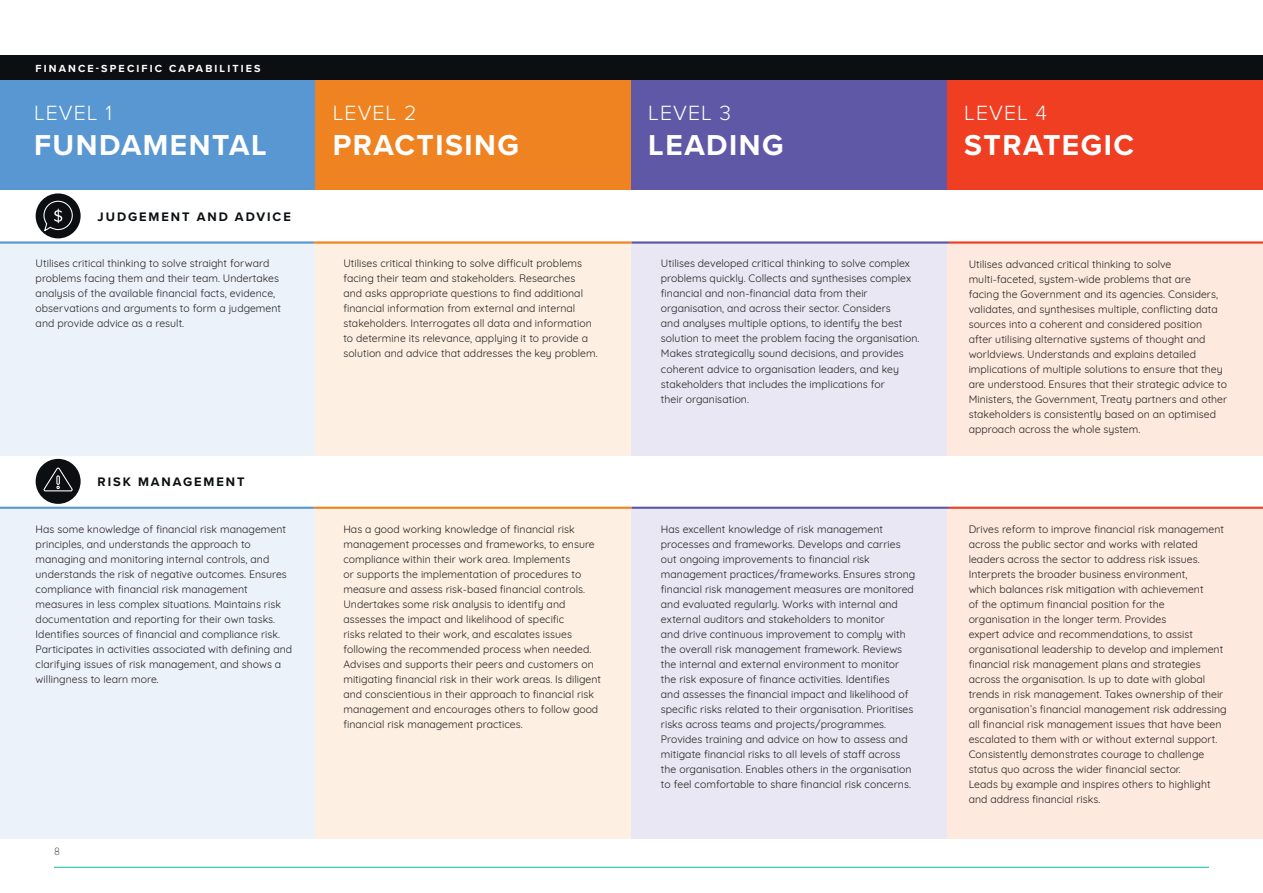
<style>
.page{position:relative;width:1263px;height:893px;background:#fff}
.page>*{position:absolute;margin:0;border:0;box-sizing:border-box;transform-origin:0 0}
.t1{font:700 29.85px "Proxima Nova";letter-spacing:.05em;color:#fff}
.t2{font:300 21.3px "Proxima Nova";letter-spacing:.05em;color:#fff}
.t3{font:700 12.75px "Proxima Nova";letter-spacing:.15em;color:#0c0f11}
.t4{font:700 10.65px "Proxima Nova";letter-spacing:.2em;color:#fff}
.t5{font:10.5px/15px "Quicksand";letter-spacing:.005em;color:#231f20}
.t6{font:300 10.5px "Quicksand";color:#231f20}
</style>
<div class="page">
<hr style="left:54px;top:867px;width:1155px;height:1px;background:#11baa6">
<div style="left:0;top:189px;width:316px;height:650px;background:#ecf2f9"></div>
<div style="left:316px;top:189px;width:315px;height:650px;background:#fdf0e2"></div>
<div style="left:631px;top:189px;width:316px;height:650px;background:#e8e7f3"></div>
<div style="left:947px;top:189px;width:316px;height:650px;background:#fde9de"></div>
<div style="left:0;top:33px;width:316px;height:157px;background:#5897d1"></div>
<div style="left:316px;top:33px;width:315px;height:157px;background:#ef8322"></div>
<div style="left:631px;top:33px;width:316px;height:157px;background:#5e58a6"></div>
<div style="left:947px;top:33px;width:316px;height:157px;background:#ef3e22"></div>
<div style="left:0;top:0;width:1263px;height:56px;background:#fff"></div>
<div style="left:0;top:55px;width:1263px;height:25px;background:#0c0f11"></div>
<div style="left:0;top:190px;width:1263px;height:51px;background:#fff"></div>
<div style="left:36px;top:193px;width:45px;height:45px;background:#0c0f11;border-radius:50%"></div>
<svg style="left:43px;top:200px;width:30px;height:33px"></svg>
<hr style="left:0;top:241px;width:314px;height:3px;background:#5897d1">
<hr style="left:949px;top:241px;width:314px;height:3px;background:#ef3e22">
<hr style="left:631px;top:241px;width:318px;height:3px;background:#5e58a6">
<hr style="left:314px;top:241px;width:317px;height:3px;background:#ef8322">
<div style="left:0;top:456px;width:1263px;height:51px;background:#fff"></div>
<div style="left:36px;top:459px;width:45px;height:45px;background:#0c0f11;border-radius:50%"></div>
<svg style="left:43px;top:467px;width:30px;height:25px"></svg>
<hr style="left:0;top:507px;width:314px;height:2px;background:#5897d1">
<hr style="left:949px;top:507px;width:314px;height:2px;background:#ef3e22">
<hr style="left:631px;top:507px;width:318px;height:2px;background:#5e58a6">
<hr style="left:314px;top:507px;width:317px;height:2px;background:#ef8322">
<p class="t4" style="left:36px;top:60px;width:226px">FINANCE-SPECIFIC CAPABILITIES</p>
<h2 class="t2" style="left:34px;top:97px;width:79px">LEVEL 1</h2>
<h1 class="t1" style="left:34px;top:122px;width:234px">FUNDAMENTAL</h1>
<p class="t3" style="left:98px;top:207px;width:195px">JUDGEMENT AND ADVICE</p>
<h2 class="t2" style="left:333px;top:97px;width:85px">LEVEL 2</h2>
<h1 class="t1" style="left:333px;top:122px;width:188px">PRACTISING</h1>
<h2 class="t2" style="left:648px;top:97px;width:84px">LEVEL 3</h2>
<h1 class="t1" style="left:648px;top:122px;width:137px">LEADING</h1>
<h2 class="t2" style="left:964px;top:97px;width:84px">LEVEL 4</h2>
<h1 class="t1" style="left:964px;top:122px;width:171px">STRATEGIC</h1>
<p class="t5" style="left:36px;top:255px;width:247px">Utilises critical thinking to solve straight forward problems facing them and their team. Undertakes analysis of the available financial facts, evidence, observations and arguments to form a judgement and provide advice as a result.</p>
<p class="t5" style="left:343px;top:255px;width:256px">Utilises critical thinking to solve difficult problems facing their team and stakeholders. Researches<br>and asks appropriate questions to find additional financial information from external and internal stakeholders. Interrogates all data and information to determine its relevance, applying it to provide a solution and advice that addresses the key problem.</p>
<p class="t5" style="left:661px;top:255px;width:260px">Utilises developed critical thinking to solve complex problems quickly. Collects and synthesises complex financial and non-financial data from their organisation, and across their sector. Considers<br>and analyses multiple options, to identify the best solution to meet the problem facing the organisation.<br>Makes strategically sound decisions, and provides coherent advice to organisation leaders, and key stakeholders that includes the implications for<br>their organisation.</p>
<p class="t5" style="left:969px;top:255px;width:260px">Utilises advanced critical thinking to solve multi‑faceted, system-wide problems that are<br>facing the Government and its agencies. Considers, validates, and synthesises multiple, conflicting data sources into a coherent and considered position after utilising alternative systems of thought and worldviews. Understands and explains detailed implications of multiple solutions to ensure that they are understood. Ensures that their strategic advice to Ministers, the Government, Treaty partners and other stakeholders is consistently based on an optimised approach across the whole system.</p>
<p class="t3" style="left:98px;top:472px;width:148px">RISK MANAGEMENT</p>
<p class="t5" style="left:36px;top:520px;width:258px">Has some knowledge of financial risk management principles, and understands the approach to managing and monitoring internal controls, and understands the risk of negative outcomes. Ensures compliance with financial risk management measures in less complex situations. Maintains risk documentation and reporting for their own tasks.<br>Identifies sources of financial and compliance risk.<br>Participates in activities associated with defining and clarifying issues of risk management, and shows a willingness to learn more.</p>
<p class="t5" style="left:343px;top:521px;width:259px">Has a good working knowledge of financial risk management processes and frameworks, to ensure compliance within their work area. Implements<br>or supports the implementation of procedures to measure and assess risk-based financial controls.<br>Undertakes some risk analysis to identify and assesses the impact and likelihood of specific<br>risks related to their work, and escalates issues following the recommended process when needed.<br>Advises and supports their peers and customers on mitigating financial risk in their work areas. Is diligent and conscientious in their approach to financial risk management and encourages others to follow good financial risk management practices.</p>
<p class="t5" style="left:661px;top:521px;width:256px">Has excellent knowledge of risk management processes and frameworks. Develops and carries out ongoing improvements to financial risk management practices/frameworks. Ensures strong financial risk management measures are monitored and evaluated regularly. Works with internal and external auditors and stakeholders to monitor<br>and drive continuous improvement to comply with the overall risk management framework. Reviews the internal and external environment to monitor the risk exposure of finance activities. Identifies<br>and assesses the financial impact and likelihood of specific risks related to their organisation. Prioritises risks across teams and projects/programmes.<br>Provides training and advice on how to assess and mitigate financial risks to all levels of staff across the organisation. Enables others in the organisation to feel comfortable to share financial risk concerns.</p>
<p class="t5" style="left:969px;top:521px;width:260px">Drives reform to improve financial risk management across the public sector and works with related leaders across the sector to address risk issues.<br>Interprets the broader business environment,<br>which balances risk mitigation with achievement<br>of the optimum financial position for the organisation in the longer term. Provides<br>expert advice and recommendations, to assist organisational leadership to develop and implement financial risk management plans and strategies across the organisation. Is up to date with global trends in risk management. Takes ownership of their organisation’s financial management risk addressing all financial risk management issues that have been escalated to them with or without external support.<br>Consistently demonstrates courage to challenge status quo across the wider financial sector.<br>Leads by example and inspires others to highlight and address financial risks.</p>
<p class="t6" style="left:54px;top:844px;width:7px">8</p>
</div>
